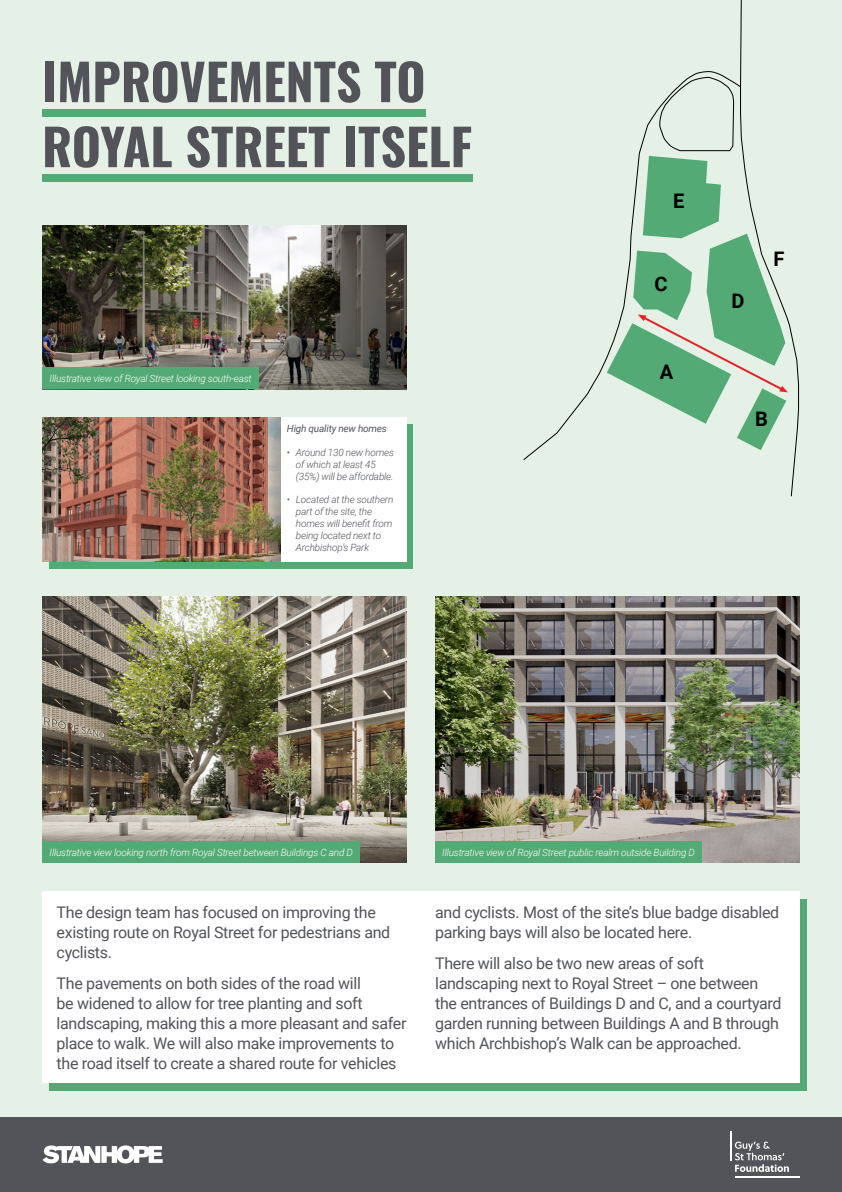
<style>
.page{position:relative;width:842px;height:1192px;background:#fff}
.page>*{position:absolute;margin:0;border:0;box-sizing:border-box;transform-origin:0 0}
.t1{font:700 50px/65px "Oswald";color:#525459}
.t2{font:700 20.05px "Roboto";color:#000}
.t3{font:16px/20px "Roboto";letter-spacing:-.02em;color:#525459}
.t4{font:italic 300 10px "Roboto";letter-spacing:-.02em;color:#fff}
.t5{font:italic 300 10px/12px "Roboto";letter-spacing:-.02em;color:#525459}
.t6{font:italic 10px "Roboto";letter-spacing:-.02em;color:#525459}
</style>
<div class="page">
<div style="left:0;top:1117px;width:842px;height:75px;background:#525459"></div>
<svg style="left:43px;top:1145px;width:120px;height:18px"></svg>
<hr style="left:735px;top:1177px;width:64px;height:1px;background:#fff">
<hr style="left:730px;top:1131px;width:2px;height:29px;background:#fff">
<svg style="left:735px;top:1142px;width:54px;height:30px"></svg>
<div style="left:0;top:507px;width:842px;height:610px;background:#e5f0e6"></div>
<div style="left:0;top:0;width:842px;height:511px;background:#e5f0e6"></div>
<div style="left:42px;top:109px;width:384px;height:8px;background:#53aa74"></div>
<div style="left:42px;top:174px;width:430px;height:8px;background:#53aa74"></div>
<div style="left:50px;top:899px;width:757px;height:191px;background:#53aa74"></div>
<div style="left:42px;top:891px;width:757px;height:192px;background:#fff"></div>
<div style="left:50px;top:424px;width:363px;height:145px;background:#53aa74"></div>
<div style="left:280px;top:418px;width:127px;height:144px;background:#fff"></div>
<img style="left:435px;top:596px;width:365px;height:267px">
<div style="left:435px;top:841px;width:267px;height:22px;background:#53aa74"></div>
<svg style="left:607px;top:0;width:192px;height:496px"></svg>
<img style="left:43px;top:225px;width:363px;height:164px">
<div style="left:43px;top:367px;width:216px;height:22px;background:#53aa74"></div>
<img style="left:42px;top:418px;width:238px;height:144px">
<img style="left:42px;top:596px;width:365px;height:267px">
<div style="left:43px;top:841px;width:317px;height:22px;background:#53aa74"></div>
<h1 class="t1" style="left:42px;top:52px;width:432px">IMPROVEMENTS TO<br>ROYAL STREET ITSELF</h1>
<p class="t4" style="left:50px;top:371px;width:204px">Illustrative view of Royal Street looking south-east</p>
<p class="t6" style="left:287px;top:422px;width:102px">High quality new homes</p>
<p class="t5" style="left:296px;top:446px;width:100px;text-indent:-9px">• Around 130 new homes of which at least 45 (35%) will be affordable.</p>
<p class="t5" style="left:296px;top:493px;width:99px;text-indent:-9px">• Located at the southern part of the site, the homes will benefit from being located next to<br>Archbishop’s Park</p>
<p class="t2" style="left:673px;top:187px;width:13px">E</p>
<p class="t2" style="left:654px;top:270px;width:15px">C</p>
<p class="t2" style="left:660px;top:358px;width:15px">A</p>
<p class="t2" style="left:731px;top:287px;width:15px">D</p>
<p class="t2" style="left:773px;top:244px;width:12px">F</p>
<p class="t2" style="left:755px;top:405px;width:14px">B</p>
<p class="t4" style="left:50px;top:845px;width:305px">Illustrative view looking north from Royal Street between Buildings C and D</p>
<p class="t4" style="left:442px;top:845px;width:254px">Illustrative view of Royal Street public realm outside Building D</p>
<p class="t3" style="left:57px;top:901px;width:335px">The design team has focused on improving the existing route on Royal Street for pedestrians and cyclists.</p>
<p class="t3" style="left:57px;top:973px;width:351px">The pavements on both sides of the road will<br>be widened to allow for tree planting and soft landscaping, making this a more pleasant and safer place to walk. We will also make improvements to the road itself to create a shared route for vehicles</p>
<p class="t3" style="left:435px;top:901px;width:346px">and cyclists. Most of the site’s blue badge disabled parking bays will also be located here.</p>
<p class="t3" style="left:435px;top:953px;width:348px">There will also be two new areas of soft landscaping next to Royal Street – one between the entrances of Buildings D and C, and a courtyard garden running between Buildings A and B through which Archbishop’s Walk can be approached.</p>
</div>
